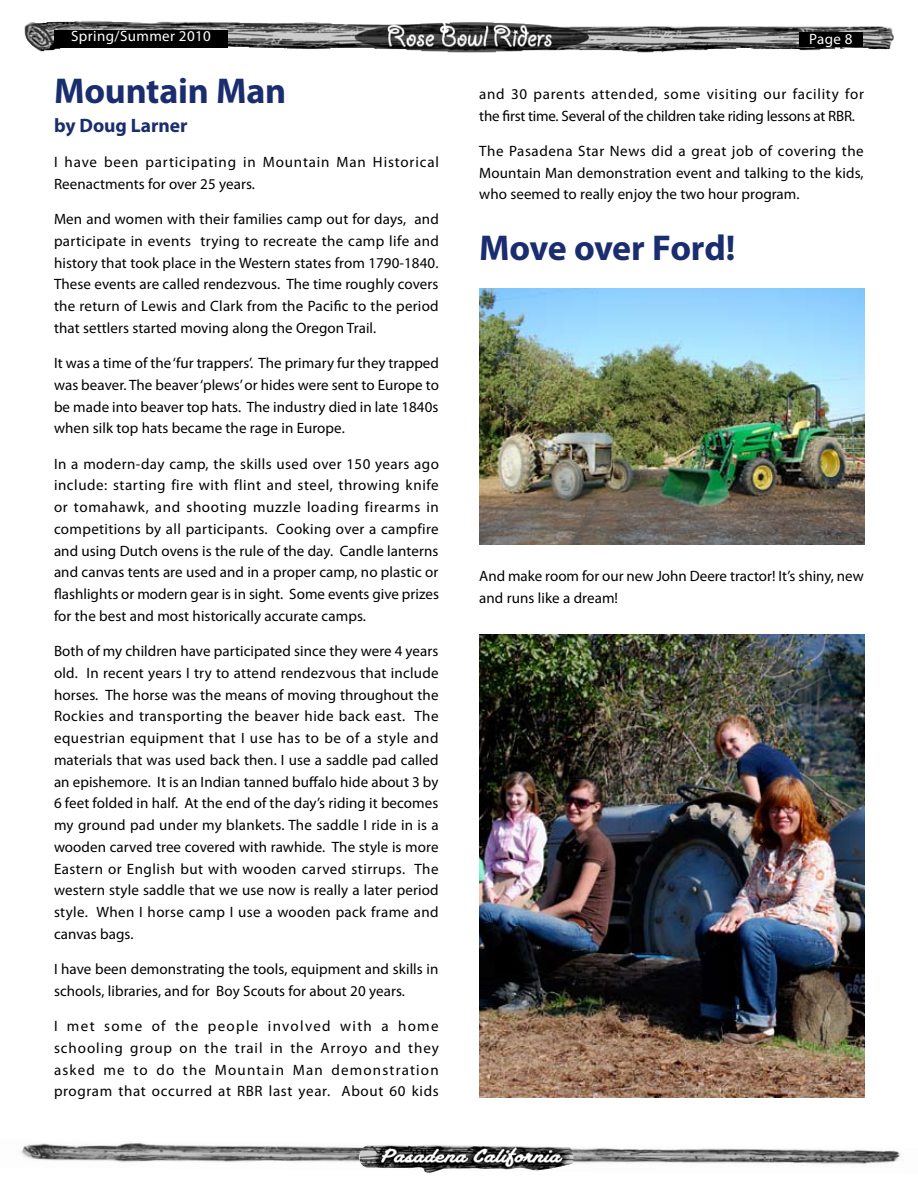
<style>
.page{position:relative;width:918px;height:1188px;background:#fff}
.page>*{position:absolute;margin:0;border:0;box-sizing:border-box;transform-origin:0 0}
.t1{font:700 36px "Myriad Pro";letter-spacing:-.005em;color:#1a2d6f}
.t2{font:700 19.5px "Myriad Pro";letter-spacing:-.005em;color:#1a2d6f}
.t3{font:15px/21.8px "Myriad Pro";letter-spacing:.005em;color:#000;text-align:justify}
.t4{font:15px/21.8px "Myriad Pro";letter-spacing:.055em;color:#000}
.t5{font:15px "Myriad Pro";letter-spacing:.025em;color:#fff}
</style>
<div class="page">
<img style="left:21px;top:1142px;width:880px;height:23px">
<img style="left:356px;top:1144px;width:219px;height:29px">
<img style="left:24px;top:21px;width:870px;height:32px">
<div style="left:799px;top:32px;width:64px;height:14px;background:#000"></div>
<div style="left:54px;top:30px;width:174px;height:18px;background:#000"></div>
<img style="left:479px;top:288px;width:385px;height:256px">
<img style="left:479px;top:634px;width:385px;height:463px">
<p class="t5" style="left:71px;top:27px;width:141px">Spring/Summer 2010</p>
<p class="t5" style="left:809px;top:30px;width:45px">Page 8</p>
<h1 class="t1" style="left:54px;top:67px;width:234px">Mountain Man</h1>
<h2 class="t2" style="left:54px;top:112px;width:135px">by Doug Larner</h2>
<p class="t4" style="left:54px;top:151px;width:386px">I have been participating in Mountain Man Historical<br>Reenactments for over 25 years.</p>
<p class="t3" style="left:54px;top:208px;width:386px">Men and women with their families camp out for days, and participate in events trying to recreate the camp life and history that took place in the Western states from 1790-1840.<br>These events are called rendezvous. The time roughly covers the return of Lewis and Clark from the Pacific to the period that settlers started moving along the Oregon Trail.</p>
<p class="t3" style="left:54px;top:352px;width:386px">It was a time of the ‘fur trappers’. The primary fur they trapped was beaver. The beaver ‘plews’ or hides were sent to Europe to be made into beaver top hats. The industry died in late 1840s when silk top hats became the rage in Europe.</p>
<p class="t3" style="left:54px;top:453px;width:386px">In a modern-day camp, the skills used over 150 years ago include: starting fire with flint and steel, throwing knife or tomahawk, and shooting muzzle loading firearms in competitions by all participants. Cooking over a campfire and using Dutch ovens is the rule of the day. Candle lanterns and canvas tents are used and in a proper camp, no plastic or flashlights or modern gear is in sight. Some events give prizes for the best and most historically accurate camps.</p>
<p class="t3" style="left:54px;top:640px;width:386px">Both of my children have participated since they were 4 years old. In recent years I try to attend rendezvous that include horses. The horse was the means of moving throughout the Rockies and transporting the beaver hide back east. The equestrian equipment that I use has to be of a style and materials that was used back then. I use a saddle pad called an epishemore. It is an Indian tanned buffalo hide about 3 by 6 feet folded in half. At the end of the day’s riding it becomes my ground pad under my blankets. The saddle I ride in is a wooden carved tree covered with rawhide. The style is more Eastern or English but with wooden carved stirrups. The western style saddle that we use now is really a later period style. When I horse camp I use a wooden pack frame and canvas bags.</p>
<p class="t3" style="left:54px;top:958px;width:386px">I have been demonstrating the tools, equipment and skills in schools, libraries, and for Boy Scouts for about 20 years.</p>
<p class="t3" style="left:54px;top:1015px;width:386px">I met some of the people involved with a home schooling group on the trail in the Arroyo and they asked me to do the Mountain Man demonstration program that occurred at RBR last year. About 60 kids</p>
<p class="t5" style="left:49px;top:27px;width:68px">FALL 2006</p>
<p class="t3" style="left:479px;top:83px;width:386px">and 30 parents attended, some visiting our facility for the first time. Several of the children take riding lessons at RBR.</p>
<p class="t3" style="left:479px;top:140px;width:386px">The Pasadena Star News did a great job of covering the Mountain Man demonstration event and talking to the kids, who seemed to really enjoy the two hour program.</p>
<h1 class="t1" style="left:479px;top:224px;width:258px">Move over Ford!</h1>
<p class="t3" style="left:479px;top:565px;width:386px">And make room for our new John Deere tractor! It’s shiny, new and runs like a dream!</p>
</div>
